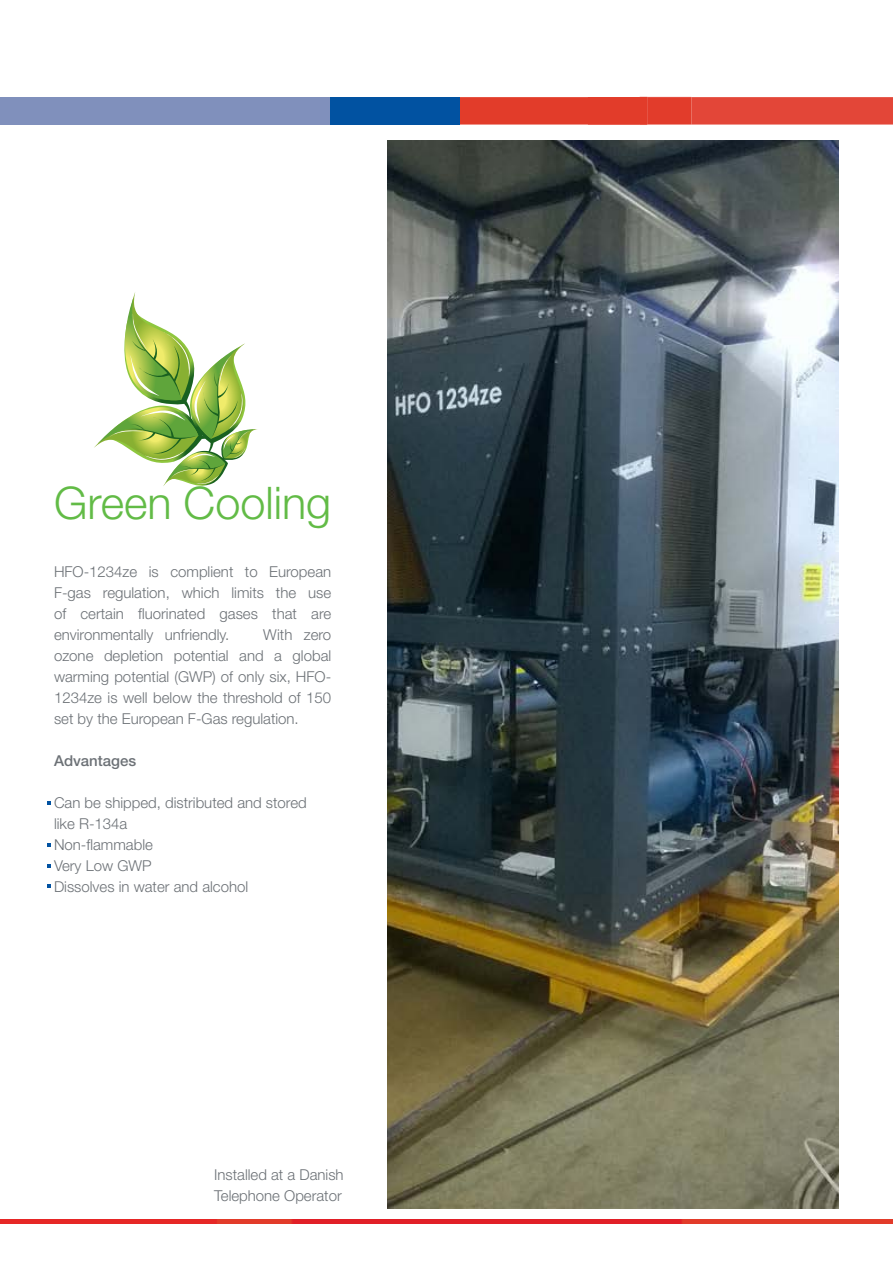
<style>
.page{position:relative;width:893px;height:1263px;background:#fff}
.page>*{position:absolute;margin:0;border:0;box-sizing:border-box;transform-origin:0 0}
.t1{font:300 45px "Helvetica Neue LT Pro";color:#62bb46}
.t2{font:300 15px/21px "Helvetica Neue LT Pro";color:#6c7176;text-align:justify}
.t3{font:500 15px "Helvetica Neue LT Pro";color:#6c7176}
</style>
<div class="page">
<img style="left:0;top:1219px;width:893px;height:5px">
<svg style="left:460px;top:97px;width:433px;height:28px;background:#e24434"></svg>
<div style="left:0;top:97px;width:460px;height:28px;background:#0152a1"></div>
<div style="left:0;top:97px;width:330px;height:28px;background:#8090bc"></div>
<img style="left:387px;top:140px;width:452px;height:1069px">
<svg style="left:94px;top:292px;width:163px;height:194px"></svg>
<h1 class="t1" style="left:54px;top:475px;width:279px">Green Cooling</h1>
<p class="t2" style="left:54px;top:561px;width:279px">HFO-1234ze is complient to European F-gas regulation, which limits the use of certain fluorinated gases that are environmentally unfriendly.</p>
<p class="t2" style="left:54px;top:624px;width:279px;text-indent:209px">With zero ozone depletion potential and a global warming potential (GWP) of only six, HFO-1234ze is well below the threshold of 150 set by the European F-Gas regulation.</p>
<p class="t3" style="left:54px;top:752px;width:84px">Advantages</p>
<p class="t2" style="left:54px;top:792px;width:254px;text-align:left">Can be shipped, distributed and stored like R-134a<br>Non-flammable<br>Very Low GWP<br>Dissolves in water and alcohol</p>
<p class="t2" style="left:214px;top:1164px;width:131px">Installed at a Danish<br>Telephone Operator</p>
</div>
